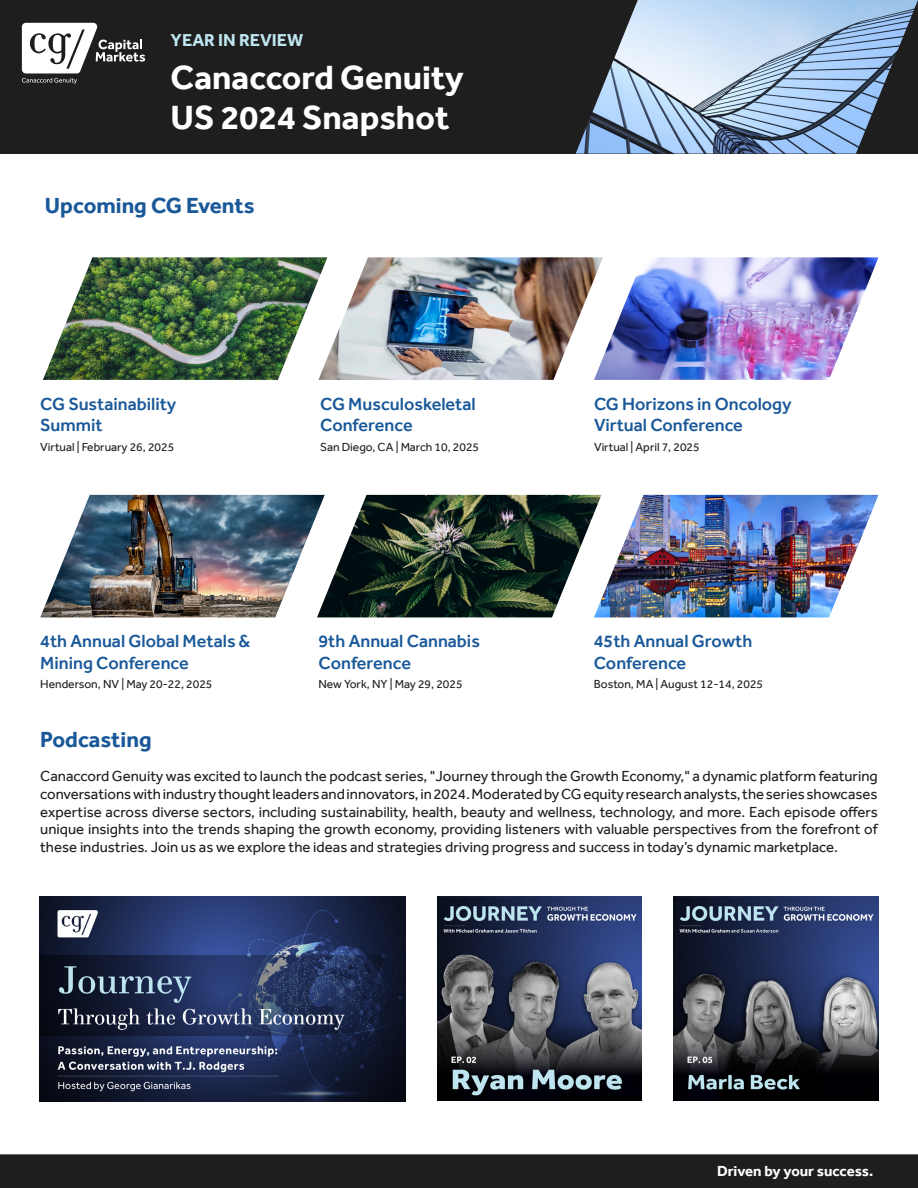
<style>
.page{position:relative;width:918px;height:1188px;background:#fff}
.page>*{position:absolute;margin:0;border:0;box-sizing:border-box;transform-origin:0 0}
.t1{font:700 34.5px "Effra";color:#fff}
.t2{font:700 22.5px "Effra";color:#1a5999}
.t3{font:500 18px/21.6px "Effra";color:#1a5999}
.t4{font:700 17.7px "Effra";color:#bee5f0}
.t5{font:15px/17.7px "Effra";color:#231f20;text-align:justify}
.t6{font:700 15px "Effra";color:#fff}
.t7{font:12px "Effra";color:#1e1e1e}
</style>
<div class="page">
<div style="left:0;top:1154px;width:918px;height:34px;background:#1e1e1e"></div>
<div style="left:0;top:0;width:576px;height:154px;background:#1e1e1e"></div>
<svg style="left:22px;top:23px;width:123px;height:61px"></svg>
<img style="left:576px;top:0;width:342px;height:154px">
<img style="left:674px;top:896px;width:205px;height:205px">
<img style="left:437px;top:896px;width:205px;height:205px">
<img style="left:39px;top:896px;width:366px;height:206px">
<img style="left:43px;top:257px;width:275px;height:123px">
<img style="left:325px;top:495px;width:269px;height:122px">
<img style="left:318px;top:257px;width:276px;height:123px">
<img style="left:594px;top:495px;width:285px;height:122px">
<img style="left:594px;top:257px;width:285px;height:123px">
<img style="left:40px;top:495px;width:285px;height:122px">
<p class="t4" style="left:171px;top:29px;width:134px">YEAR IN REVIEW</p>
<p class="t1" style="left:171px;top:57px;width:295px">Canaccord Genuity</p>
<p class="t1" style="left:171px;top:97px;width:280px">US 2024 Snapshot</p>
<p class="t2" style="left:45px;top:192px;width:211px">Upcoming CG Events</p>
<p class="t3" style="left:40px;top:393px;width:138px">CG Sustainability<br>Summit</p>
<p class="t7" style="left:40px;top:440px;width:136px">Virtual | February 26, 2025</p>
<p class="t3" style="left:320px;top:393px;width:157px">CG Musculoskeletal<br>Conference</p>
<p class="t7" style="left:320px;top:440px;width:160px">San Diego, CA | March 10, 2025</p>
<p class="t3" style="left:40px;top:630px;width:212px">4th Annual Global Metals &amp;</p>
<p class="t3" style="left:40px;top:652px;width:150px">Mining Conference</p>
<p class="t7" style="left:40px;top:677px;width:174px">Henderson, NV | May 20-22, 2025</p>
<p class="t3" style="left:318px;top:630px;width:163px">9th Annual Cannabis</p>
<p class="t3" style="left:318px;top:652px;width:94px">Conference</p>
<p class="t7" style="left:318px;top:677px;width:146px">New York, NY | May 29, 2025</p>
<p class="t3" style="left:594px;top:393px;width:199px">CG Horizons in Oncology<br>Virtual Conference</p>
<p class="t7" style="left:594px;top:440px;width:107px">Virtual | April 7, 2025</p>
<p class="t3" style="left:594px;top:630px;width:160px">45th Annual Growth<br>Conference</p>
<p class="t7" style="left:594px;top:677px;width:171px">Boston, MA | August 12-14, 2025</p>
<p class="t2" style="left:40px;top:726px;width:113px">Podcasting</p>
<p class="t5" style="left:40px;top:767px;width:839px">Canaccord Genuity was excited to launch the podcast series, "Journey through the Growth Economy," a dynamic platform featuring conversations with industry thought leaders and innovators, in 2024. Moderated by CG equity research analysts, the series showcases expertise across diverse sectors, including sustainability, health, beauty and wellness, technology, and more. Each episode offers unique insights into the trends shaping the growth economy, providing listeners with valuable perspectives from the forefront of these industries. Join us as we explore the ideas and strategies driving progress and success in today’s dynamic marketplace.</p>
<p class="t6" style="left:717px;top:1162px;width:158px">Driven by your success.</p>
</div>
